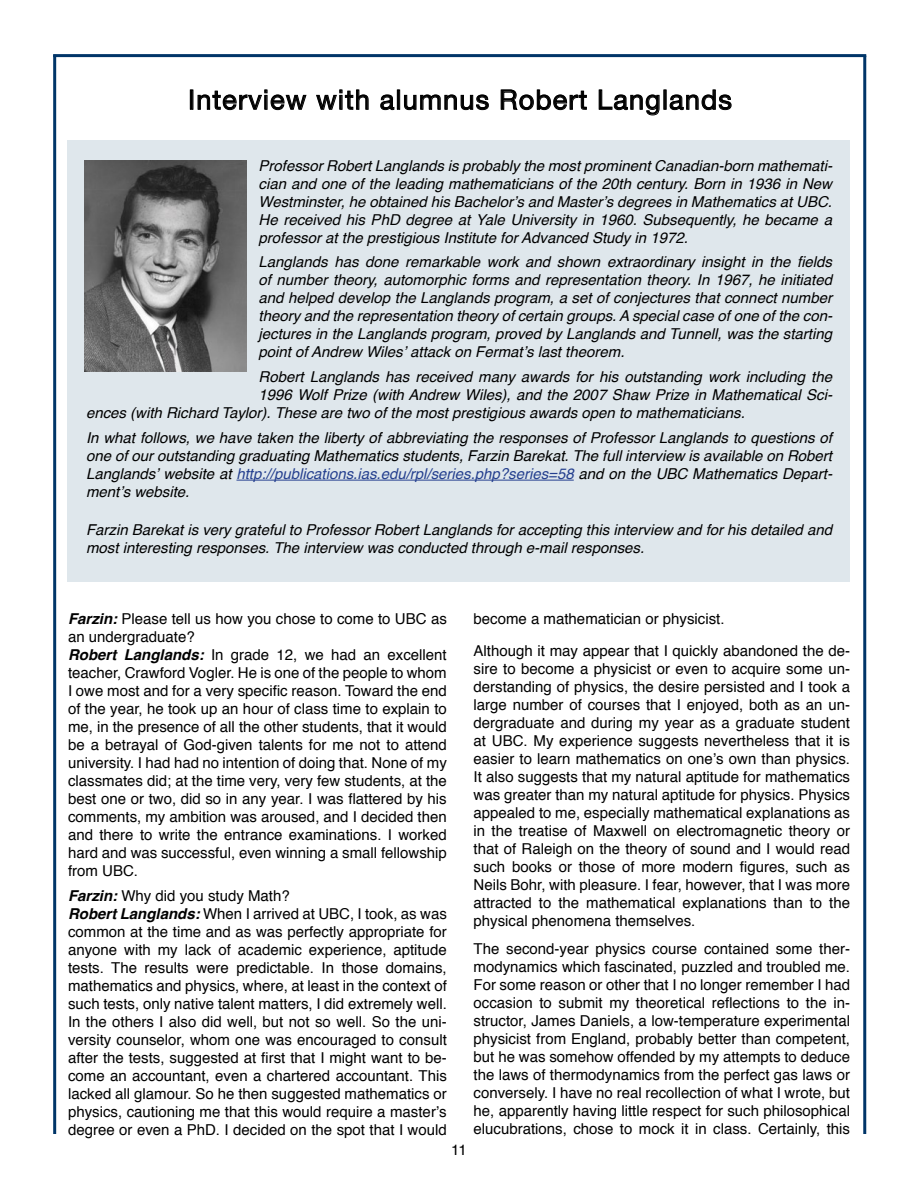
<style>
.page{position:relative;width:918px;height:1188px;background:#fff}
.page>*{position:absolute;margin:0;border:0;box-sizing:border-box;transform-origin:0 0}
.t1{font:27px "Helvetica Neue";letter-spacing:.045em;color:#000}
.t2{font:15px/18px "Helvetica";color:#000}
.t3{font:italic 15px/18px "Helvetica";color:#000;text-align:justify}
.s1{color:#25408f}
.s2{font-weight:700;font-style:italic}
</style>
<div class="page">
<hr style="left:53px;top:55px;width:3px;height:1079px;background:#003568">
<hr style="left:863px;top:56px;width:3px;height:1078px;background:#003568">
<hr style="left:53px;top:54px;width:813px;height:3px;background:#003568">
<div style="left:68px;top:140px;width:782px;height:441px;background:#dfe7ec"></div>
<div style="left:190px;top:90px;width:3px;height:19px;border:1px solid #000"></div>
<svg style="left:197px;top:90px;width:110px;height:20px"></svg>
<svg style="left:316px;top:89px;width:53px;height:21px"></svg>
<svg style="left:380px;top:94px;width:15px;height:16px"></svg>
<div style="left:397px;top:90px;width:3px;height:19px;border:1px solid #000"></div>
<svg style="left:404px;top:94px;width:85px;height:16px"></svg>
<svg style="left:500px;top:89px;width:87px;height:21px"></svg>
<svg style="left:598px;top:89px;width:134px;height:27px"></svg>
<hr style="left:236px;top:480px;width:338px;height:1px;background:#25408f">
<img style="left:84px;top:161px;width:162px;height:210px">
<h1 class="t1" style="left:188px;top:84px;width:545px">Interview with alumnus Robert Langlands</h1>
<p class="t3" style="left:259px;top:157px;width:575px">Professor Robert Langlands is probably the most prominent Canadian-born mathemati&shy;cian and one of the leading mathematicians of the 20th century. Born in 1936 in New Westminster, he obtained his Bachelor’s and Master’s degrees in Mathematics at UBC.<br>He received his PhD degree at Yale University in 1960. Subsequently, he became a professor at the prestigious Institute for Advanced Study in 1972.</p>
<p class="t3" style="left:259px;top:254px;width:575px">Langlands has done remarkable work and shown extraordinary insight in the fields of number theory, automorphic forms and representation theory. In 1967, he initiated and helped develop the Langlands program, a set of conjectures that connect number theory and the representation theory of certain groups. A special case of one of the con&shy;jectures in the Langlands program, proved by Langlands and Tunnell, was the starting point of Andrew Wiles’ attack on Fermat’s last theorem.</p>
<p class="t3" style="left:259px;top:368px;width:575px">Robert Langlands has received many awards for his outstanding work including the</p>
<p class="t3" style="left:259px;top:386px;width:575px">1996 Wolf Prize (with Andrew Wiles), and the 2007 Shaw Prize in Mathematical Sci-</p>
<p class="t3" style="left:86px;top:404px;width:660px">ences (with Richard Taylor). These are two of the most prestigious awards open to mathematicians.</p>
<p class="t3" style="left:86px;top:429px;width:748px">In what follows, we have taken the liberty of abbreviating the responses of Professor Langlands to questions of one of our outstanding graduating Mathematics students, Farzin Barekat. The full interview is available on Robert Langlands’ website at <span class="s1">http://publications.ias.edu/rpl/series.php?series=58</span> and on the UBC Mathematics Depart&shy;ment’s website.</p>
<p class="t3" style="left:86px;top:521px;width:748px">Farzin Barekat is very grateful to Professor Robert Langlands for accepting this interview and for his detailed and most interesting responses. The interview was conducted through e-mail responses.</p>
<p class="t2" style="left:68px;top:610px;width:380px"><span class="s2">Farzin:</span> Please tell us how you chose to come to UBC as an undergraduate?<br><span class="s2">Robert Langlands:</span> In grade 12, we had an excellent teacher, Crawford Vogler. He is one of the people to whom I owe most and for a very specific reason. Toward the end of the year, he took up an hour of class time to explain to me, in the presence of all the other students, that it would be a betrayal of God-given talents for me not to attend university. I had had no intention of doing that. None of my classmates did; at the time very, very few students, at the best one or two, did so in any year. I was flattered by his comments, my ambition was aroused, and I decided then and there to write the entrance examinations. I worked hard and was successful, even winning a small fellowship from UBC.</p>
<p class="t2" style="left:68px;top:887px;width:380px"><span class="s2">Farzin:</span> Why did you study Math?<br><span class="s2">Robert Langlands:</span> When I arrived at UBC, I took, as was common at the time and as was perfectly appropriate for anyone with my lack of academic experience, aptitude tests. The results were predictable. In those domains, mathematics and physics, where, at least in the context of such tests, only native talent matters, I did extremely well.<br>In the others I also did well, but not so well. So the uni&shy;versity counselor, whom one was encouraged to consult after the tests, suggested at first that I might want to be&shy;come an accountant, even a chartered accountant. This lacked all glamour. So he then suggested mathematics or physics, cautioning me that this would require a master’s degree or even a PhD. I decided on the spot that I would</p>
<p class="t2" style="left:451px;top:1141px;width:17px">11</p>
<p class="t2" style="left:474px;top:604px;width:378px;line-height:31.5px">become a mathematician or physicist.<br>Although it may appear that I quickly abandoned the de-</p>
<p class="t2" style="left:474px;top:660px;width:378px;text-align:justify">sire to become a physicist or even to acquire some un&shy;derstanding of physics, the desire persisted and I took a large number of courses that I enjoyed, both as an un&shy;dergraduate and during my year as a graduate student at UBC. My experience suggests nevertheless that it is easier to learn mathematics on one’s own than physics.<br>It also suggests that my natural aptitude for mathematics was greater than my natural aptitude for physics. Physics appealed to me, especially mathematical explanations as in the treatise of Maxwell on electromagnetic theory or that of Raleigh on the theory of sound and I would read such books or those of more modern figures, such as Neils Bohr, with pleasure. I fear, however, that I was more attracted to the mathematical explanations than to the physical phenomena themselves.</p>
<p class="t2" style="left:474px;top:941px;width:378px;text-align:justify">The second-year physics course contained some ther&shy;modynamics which fascinated, puzzled and troubled me.<br>For some reason or other that I no longer remember I had occasion to submit my theoretical reflections to the in&shy;structor, James Daniels, a low-temperature experimental physicist from England, probably better than competent, but he was somehow offended by my attempts to deduce the laws of thermodynamics from the perfect gas laws or conversely. I have no real recollection of what I wrote, but he, apparently having little respect for such philosophical elucubrations, chose to mock it in class. Certainly, this</p>
</div>
